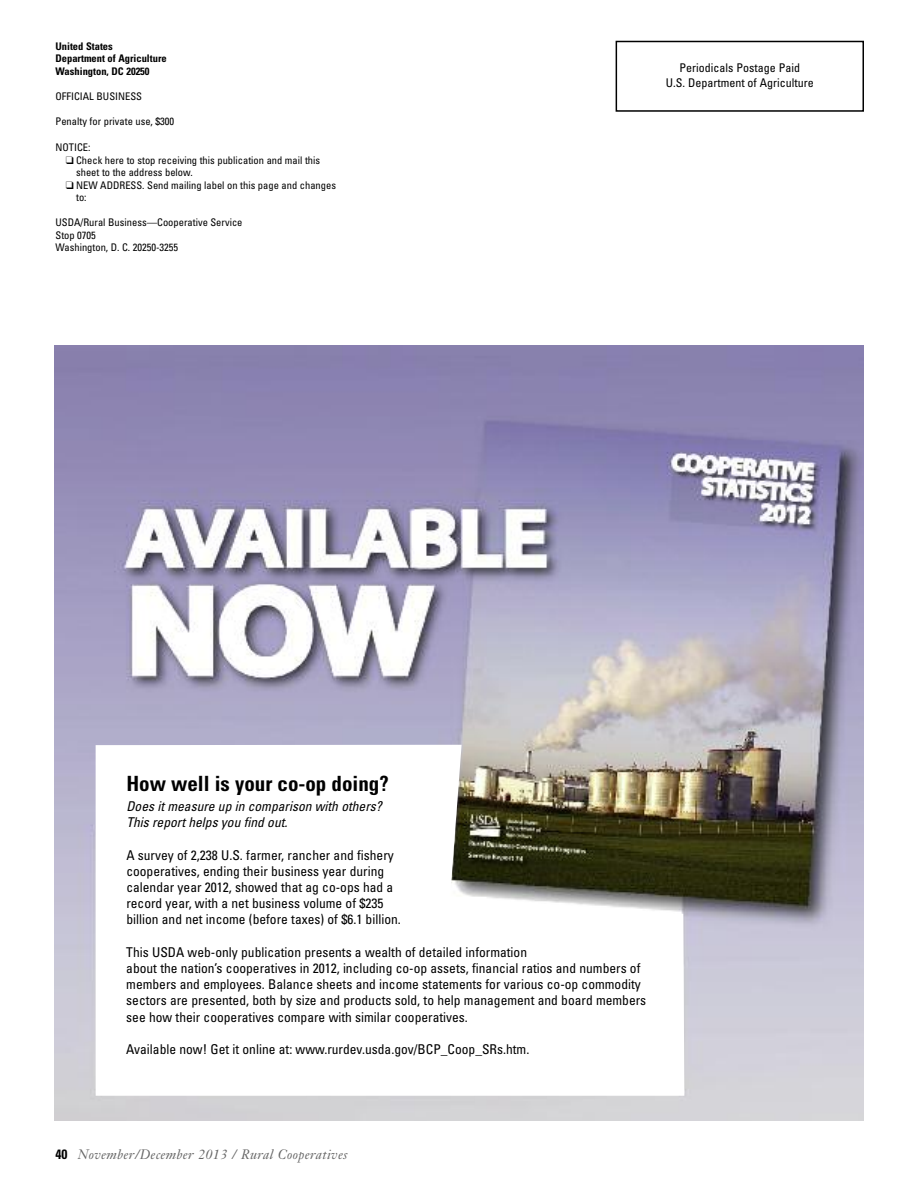
<style>
.page{position:relative;width:918px;height:1188px;background:#fff}
.page>*{position:absolute;margin:0;border:0;box-sizing:border-box;transform-origin:0 0}
.t1{font:700 condensed 21px "Univers";color:#000}
.t2{font:condensed 13.5px/16.2px "Univers";color:#000}
.t3{font:italic condensed 13.5px/16.2px "Univers";color:#000}
.t4{font:italic 13.5px "Janson Text";letter-spacing:.025em;color:#666}
.t5{font:condensed 12px/14.4px "Univers";color:#000;text-align:center}
.t6{font:condensed 10.5px/12.1px "Univers";color:#000}
.t7{font:700 condensed 10.5px/12.8px "Univers";color:#000}
.s1{font-family:"Univers";font-weight:700;font-style:normal;font-stretch:condensed;color:#000}
</style>
<div class="page">
<div style="left:616px;top:41px;width:248px;height:71px;border:2px solid #000"></div>
<img style="left:54px;top:345px;width:810px;height:775px">
<svg style="left:96px;top:745px;width:588px;height:351px"></svg>
<p class="t7" style="left:55px;top:40px;width:113px">United States<br>Department of Agriculture<br>Washington, DC 20250</p>
<p class="t6" style="left:55px;top:91px;width:88px">OFFICIAL BUSINESS</p>
<p class="t6" style="left:55px;top:117px;width:120px">Penalty for private use, $300</p>
<p class="t6" style="left:55px;top:142px;width:37px">NOTICE:</p>
<p class="t6" style="left:76px;top:155px;width:246px;text-indent:-10px">❑ Check here to stop receiving this publication and mail this sheet to the address below.</p>
<p class="t6" style="left:76px;top:180px;width:261px;text-indent:-10px">❑ NEW ADDRESS. Send mailing label on this page and changes to:</p>
<p class="t6" style="left:55px;top:217px;width:189px;line-height:12.6px">USDA/Rural Business—Cooperative Service<br>Stop 0705<br>Washington, D. C. 20250-3255</p>
<p class="t5" style="left:666px;top:62px;width:150px">Periodicals Postage Paid<br>U.S. Department of Agriculture</p>
<h1 class="t1" style="left:126px;top:776px;width:264px">How well is your co-op doing?</h1>
<p class="t3" style="left:126px;top:799px;width:257px">Does it measure up in comparison with others?<br>This report helps you find out.</p>
<p class="t2" style="left:126px;top:848px;width:276px">A survey of 2,238 U.S. farmer, rancher and fishery cooperatives, ending their business year during calendar year 2012, showed that ag co-ops had a record year, with a net business volume of $235 billion and net income (before taxes) of $6.1 billion.</p>
<p class="t2" style="left:126px;top:945px;width:521px">This USDA web-only publication presents a wealth of detailed information<br>about the nation’s cooperatives in 2012, including co-op assets, financial ratios and numbers of members and employees. Balance sheets and income statements for various co-op commodity sectors are presented, both by size and products sold, to help management and board members see how their cooperatives compare with similar cooperatives.</p>
<p class="t2" style="left:126px;top:1042px;width:405px">Available now! Get it online at: www.rurdev.usda.gov/BCP_Coop_SRs.htm.</p>
<p class="t4" style="left:56px;top:1149px;width:293px"><span class="s1">40</span> November/December 2013 / Rural Cooperatives</p>
</div>
